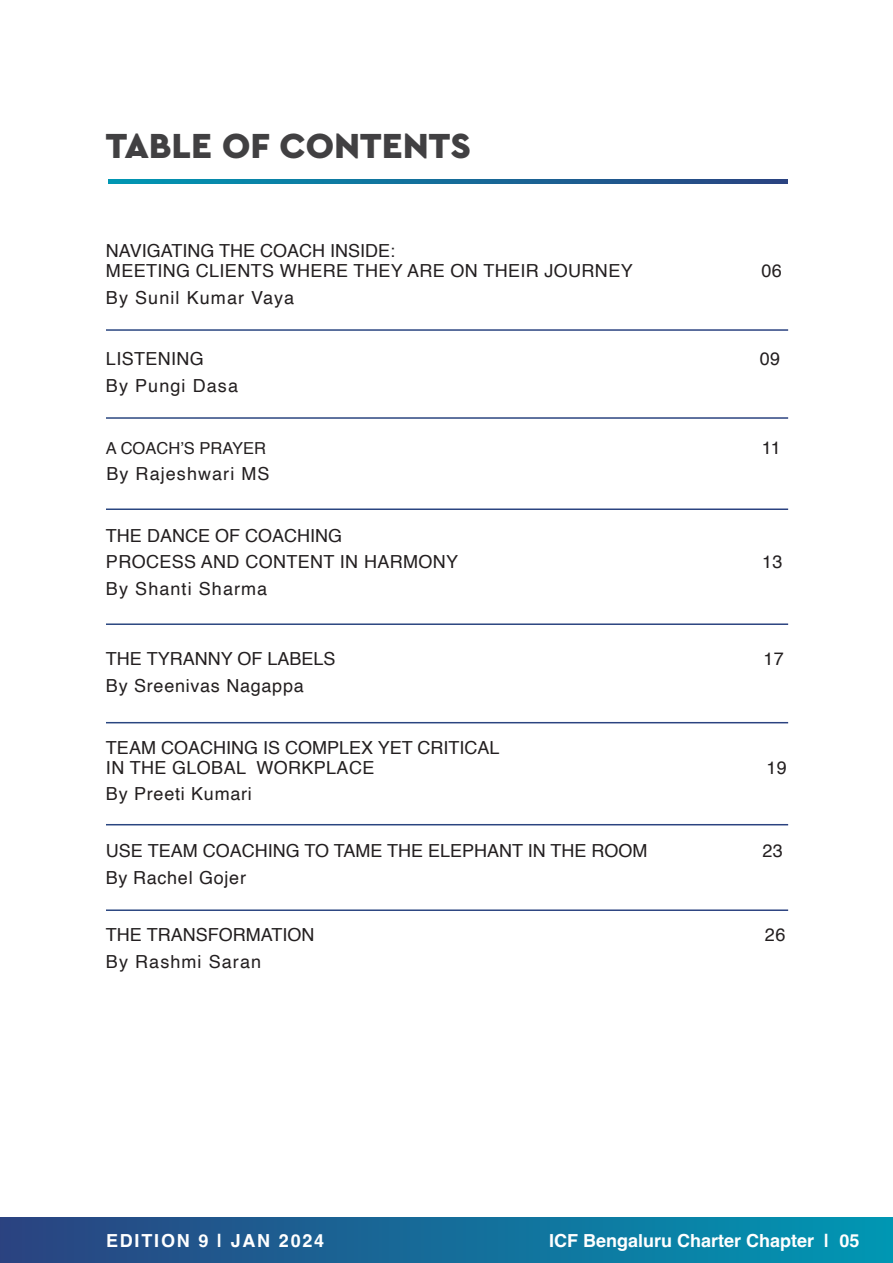
<style>
.page{position:relative;width:893px;height:1263px;background:#fff}
.page>*{position:absolute;margin:0;border:0;box-sizing:border-box;transform-origin:0 0}
.t1{font:900 36.45px "Cera GR";color:#414042}
.t2{font:18px/20.4px "Helvetica";letter-spacing:.02em;color:#231f20}
.t3{font:18px/20.4px "Helvetica";color:#231f20}
.t4{font:18px "Helvetica";letter-spacing:.06em;color:#231f20}
.t5{font:18px "Helvetica";letter-spacing:.04em;color:#231f20}
.t6{font:700 18px "Helvetica";color:#fff}
.t7{font:700 18px "Helvetica";letter-spacing:.1em;color:#fff}
.t8{font:16.5px "Helvetica";color:#231f20}
</style>
<div class="page">
<svg style="left:108px;top:179px;width:679px;height:4px;background:#156c99"></svg>
<div style="left:0;top:1217px;width:893px;height:46px;background:linear-gradient(to right,#2b4380,#0097b3)"></div>
<h1 class="t1" style="left:106px;top:125px;width:366px">TABLE OF CONTENTS</h1>
<p class="t2" style="left:106px;top:241px;width:528px">NAVIGATING THE COACH INSIDE:<br>MEETING CLIENTS WHERE THEY ARE ON THEIR JOURNEY</p>
<p class="t4" style="left:106px;top:283px;width:190px">By Sunil Kumar Vaya</p>
<p class="t2" style="left:761px;top:261px;width:22px">06</p>
<p class="t2" style="left:106px;top:349px;width:99px">LISTENING</p>
<p class="t2" style="left:760px;top:349px;width:22px">09</p>
<p class="t4" style="left:106px;top:371px;width:134px">By Pungi Dasa</p>
<p class="t8" style="left:106px;top:435px;width:162px">A COACH’S PRAYER</p>
<p class="t2" style="left:762px;top:438px;width:21px">11</p>
<p class="t4" style="left:106px;top:460px;width:165px">By Rajeshwari MS</p>
<p class="t2" style="left:106px;top:523px;width:354px;line-height:26.4px">THE DANCE OF COACHING<br>PROCESS AND CONTENT IN HARMONY</p>
<p class="t4" style="left:106px;top:574px;width:163px">By Shanti Sharma</p>
<p class="t2" style="left:762px;top:552px;width:22px">13</p>
<p class="t3" style="left:106px;top:649px;width:231px">THE TYRANNY OF LABELS</p>
<p class="t2" style="left:764px;top:649px;width:22px">17</p>
<p class="t5" style="left:106px;top:671px;width:199px">By Sreenivas Nagappa</p>
<p class="t3" style="left:106px;top:738px;width:395px">TEAM COACHING IS COMPLEX YET CRITICAL<br>IN THE GLOBAL WORKPLACE</p>
<p class="t2" style="left:766px;top:758px;width:22px">19</p>
<p class="t5" style="left:106px;top:780px;width:147px">By Preeti Kumari</p>
<p class="t3" style="left:106px;top:841px;width:543px">USE TEAM COACHING TO TAME THE ELEPHANT IN THE ROOM</p>
<p class="t2" style="left:763px;top:841px;width:22px">23</p>
<p class="t5" style="left:106px;top:863px;width:142px">By Rachel Gojer</p>
<p class="t3" style="left:106px;top:925px;width:210px">THE TRANSFORMATION</p>
<p class="t2" style="left:765px;top:925px;width:22px">26</p>
<p class="t4" style="left:106px;top:947px;width:157px">By Rashmi Saran</p>
<p class="t7" style="left:106px;top:1226px;width:220px">EDITION 9 | JAN 2024</p>
<p class="t6" style="left:549px;top:1226px;width:312px">ICF Bengaluru Charter Chapter | 05</p>
</div>
